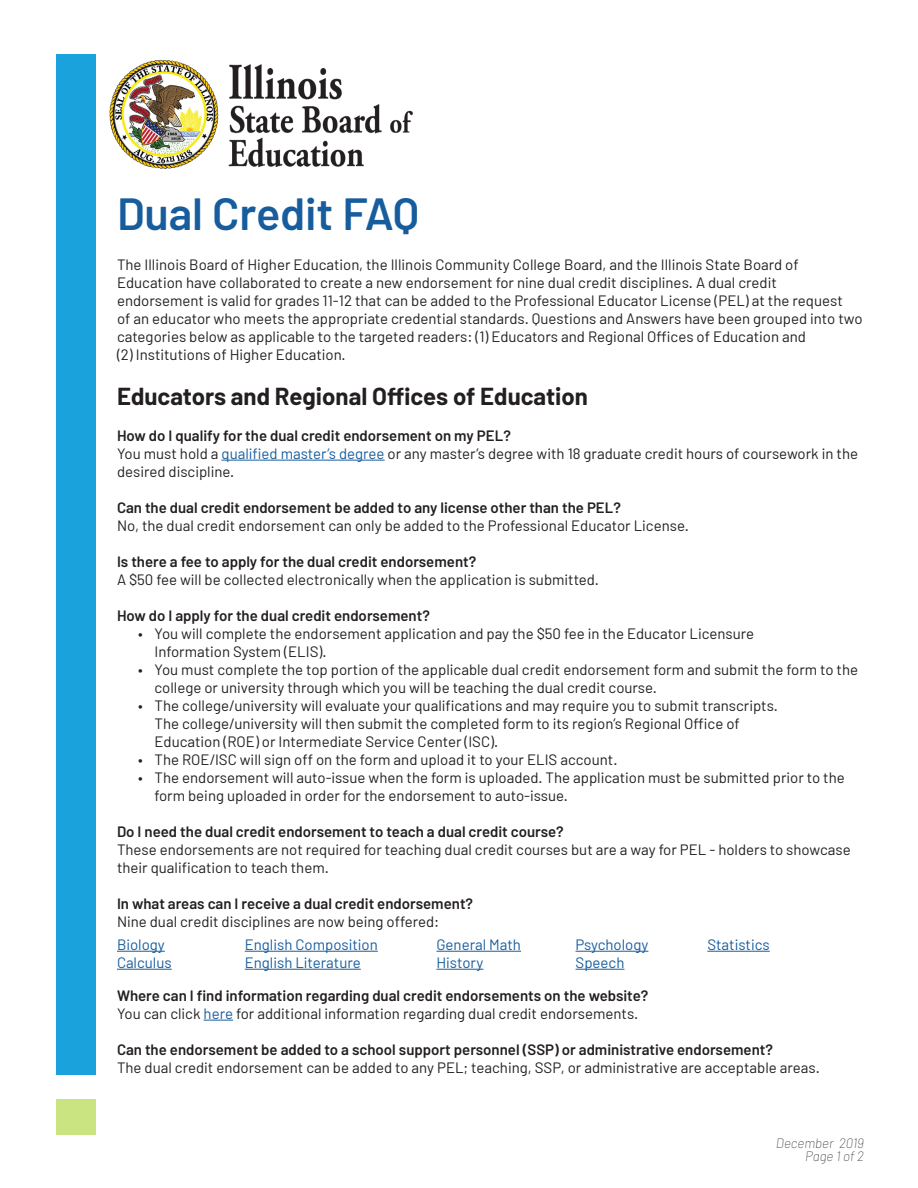
<style>
.page{position:relative;width:918px;height:1188px;background:#fff}
.page>*{position:absolute;margin:0;border:0;box-sizing:border-box;transform-origin:0 0}
.t1{font:600 45px "Barlow";color:#175d9e}
.t2{font:700 24px "Barlow";color:#231f20}
.t3{font:15px/18px "Barlow";color:#231f20}
.t4{font:600 15px "Barlow";color:#231f20}
.t5{font:15px "Barlow";color:#175d9e}
.t6{font:italic 100 13.5px "Barlow";color:#231f20}
.s1{color:#175d9e}
</style>
<div class="page">
<div style="left:56px;top:1099px;width:40px;height:36px;background:#c9e481"></div>
<img style="left:109px;top:59px;width:304px;height:110px">
<div style="left:56px;top:54px;width:40px;height:1020px;background:#19a2dc"></div>
<hr style="left:221px;top:460px;width:164px;height:1px;background:#175d9e">
<hr style="left:117px;top:951px;width:48px;height:1px;background:#175d9e">
<hr style="left:117px;top:969px;width:55px;height:1px;background:#175d9e">
<hr style="left:245px;top:951px;width:133px;height:1px;background:#175d9e">
<hr style="left:245px;top:969px;width:116px;height:1px;background:#175d9e">
<hr style="left:436px;top:951px;width:85px;height:1px;background:#175d9e">
<hr style="left:436px;top:969px;width:47px;height:1px;background:#175d9e">
<hr style="left:576px;top:951px;width:72px;height:1px;background:#175d9e">
<hr style="left:576px;top:969px;width:48px;height:1px;background:#175d9e">
<hr style="left:707px;top:951px;width:63px;height:1px;background:#175d9e">
<svg style="left:204px;top:1020px;width:29px;height:1px"></svg>
<p class="t1" style="left:117px;top:186px;width:304px">Dual Credit FAQ</p>
<p class="t3" style="left:117px;top:255px;width:727px">The Illinois Board of Higher Education, the Illinois Community College Board, and the Illinois State Board of<br>Education have collaborated to create a new endorsement for nine dual credit disciplines. A dual credit endorsement is valid for grades 11-12 that can be added to the Professional Educator License (PEL) at the request</p>
<p class="t3" style="left:117px;top:309px;width:747px">of an educator who meets the appropriate credential standards. Questions and Answers have been grouped into two categories below as applicable to the targeted readers: (1) Educators and Regional Offices of Education and<br>(2) Institutions of Higher Education.</p>
<p class="t2" style="left:117px;top:381px;width:472px">Educators and Regional Offices of Education</p>
<p class="t4" style="left:117px;top:426px;width:395px">How do I qualify for the dual credit endorsement on my PEL?</p>
<p class="t3" style="left:117px;top:444px;width:743px">You must hold a <span class="s1">qualified master’s degree</span> or any master’s degree with 18 graduate credit hours of coursework in the desired discipline.</p>
<p class="t4" style="left:117px;top:498px;width:505px">Can the dual credit endorsement be added to any license other than the PEL?</p>
<p class="t3" style="left:117px;top:516px;width:573px">No, the dual credit endorsement can only be added to the Professional Educator License.</p>
<p class="t4" style="left:117px;top:552px;width:361px">Is there a fee to apply for the dual credit endorsement?</p>
<p class="t3" style="left:117px;top:570px;width:483px">A $50 fee will be collected electronically when the application is submitted.</p>
<p class="t4" style="left:117px;top:606px;width:314px">How do I apply for the dual credit endorsement?</p>
<p class="t3" style="left:138px;top:624px;width:618px">• You will complete the endorsement application and pay the $50 fee in the Educator Licensure</p>
<p class="t3" style="left:154px;top:642px;width:173px">Information System (ELIS).</p>
<p class="t3" style="left:154px;top:660px;width:705px;text-indent:-16px">• You must complete the top portion of the applicable dual credit endorsement form and submit the form to the college or university through which you will be teaching the dual credit course.</p>
<p class="t3" style="left:154px;top:696px;width:625px;text-indent:-16px">• The college/university will evaluate your qualifications and may require you to submit transcripts.<br>The college/university will then submit the completed form to its region’s Regional Office of<br>Education (ROE) or Intermediate Service Center (ISC).</p>
<p class="t3" style="left:138px;top:750px;width:481px">• The ROE/ISC will sign off on the form and upload it to your ELIS account.</p>
<p class="t3" style="left:154px;top:768px;width:692px;text-indent:-16px">• The endorsement will auto-issue when the form is uploaded. The application must be submitted prior to the form being uploaded in order for the endorsement to auto-issue.</p>
<p class="t4" style="left:117px;top:822px;width:448px">Do I need the dual credit endorsement to teach a dual credit course?</p>
<p class="t3" style="left:117px;top:840px;width:735px">These endorsements are not required for teaching dual credit courses but are a way for PEL - holders to showcase their qualification to teach them.</p>
<p class="t4" style="left:117px;top:894px;width:358px">In what areas can I receive a dual credit endorsement?</p>
<p class="t3" style="left:117px;top:912px;width:324px">Nine dual credit disciplines are now being offered:</p>
<p class="t5" style="left:117px;top:935px;width:49px">Biology</p>
<p class="t5" style="left:117px;top:953px;width:56px">Calculus</p>
<p class="t5" style="left:245px;top:935px;width:135px">English Composition</p>
<p class="t5" style="left:245px;top:953px;width:118px">English Literature</p>
<p class="t5" style="left:436px;top:935px;width:86px">General Math</p>
<p class="t5" style="left:436px;top:953px;width:48px">History</p>
<p class="t5" style="left:576px;top:935px;width:74px">Psychology</p>
<p class="t5" style="left:576px;top:953px;width:50px">Speech</p>
<p class="t5" style="left:707px;top:935px;width:64px">Statistics</p>
<p class="t4" style="left:117px;top:986px;width:533px">Where can I find information regarding dual credit endorsements on the website?</p>
<p class="t3" style="left:117px;top:1004px;width:523px">You can click <span class="s1">here</span> for additional information regarding dual credit endorsements.</p>
<p class="t4" style="left:117px;top:1040px;width:658px">Can the endorsement be added to a school support personnel (SSP) or administrative endorsement?</p>
<p class="t3" style="left:117px;top:1058px;width:704px">The dual credit endorsement can be added to any PEL; teaching, SSP, or administrative are acceptable areas.</p>
<p class="t6" style="left:776px;top:1134px;width:90px">December 2019</p>
<p class="t6" style="left:805px;top:1148px;width:60px">Page 1 of 2</p>
</div>
